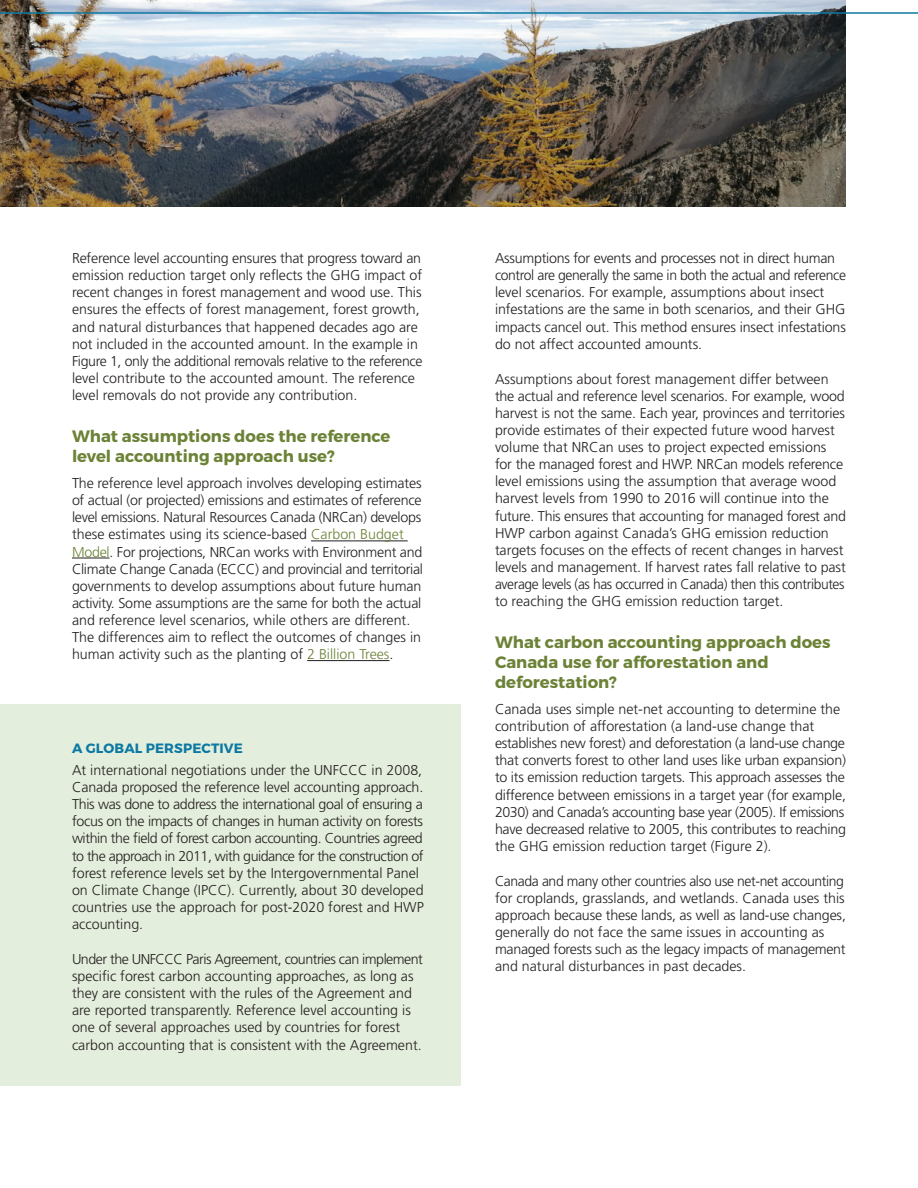
<style>
.page{position:relative;width:918px;height:1188px;background:#fff}
.page>*{position:absolute;margin:0;border:0;box-sizing:border-box;transform-origin:0 0}
.t1{font:700 16.5px/19.8px "Montserrat";color:#6c8337}
.t2{font:300 14.25px/17.1px "Frutiger";letter-spacing:-.005em;color:#231f20}
.t3{font:700 13.5px "Montserrat";letter-spacing:.01em;color:#0c79a3}
.s1{color:#6c8337}
</style>
<div class="page">
<img style="left:0;top:0;width:846px;height:207px">
<hr style="left:0;top:12px;width:918px;height:2px;background:#0c79a3">
<hr style="left:311px;top:541px;width:97px;height:1px;background:#231f20">
<hr style="left:72px;top:558px;width:38px;height:1px;background:#231f20">
<hr style="left:307px;top:660px;width:83px;height:1px;background:#231f20">
<div style="left:0;top:704px;width:461px;height:382px;background:#e4eedc"></div>
<p class="t2" style="left:72px;top:250px;width:352px">Reference level accounting ensures that progress toward an emission reduction target only reflects the GHG impact of recent changes in forest management and wood use. This ensures the effects of forest management, forest growth, and natural disturbances that happened decades ago are not included in the accounted amount. In the example in Figure 1, only the additional removals relative to the reference level contribute to the accounted amount. The reference level removals do not provide any contribution.</p>
<h3 class="t1" style="left:72px;top:427px;width:320px">What assumptions does the reference level accounting approach use?</h3>
<p class="t2" style="left:72px;top:475px;width:352px">The reference level approach involves developing estimates of actual (or projected) emissions and estimates of reference level emissions. Natural Resources Canada (NRCan) develops these estimates using its science-based <span class="s1">Carbon Budget Model</span>. For projections, NRCan works with Environment and Climate Change Canada (ECCC) and provincial and territorial governments to develop assumptions about future human activity. Some assumptions are the same for both the actual and reference level scenarios, while others are different.<br>The differences aim to reflect the outcomes of changes in human activity such as the planting of <span class="s1">2 Billion Trees</span>.</p>
<h4 class="t3" style="left:72px;top:740px;width:172px">A GLOBAL PERSPECTIVE</h4>
<p class="t2" style="left:72px;top:762px;width:353px">At international negotiations under the UNFCCC in 2008, Canada proposed the reference level accounting approach.<br>This was done to address the international goal of ensuring a focus on the impacts of changes in human activity on forests within the field of forest carbon accounting. Countries agreed to the approach in 2011, with guidance for the construction of forest reference levels set by the Intergovernmental Panel on Climate Change (IPCC). Currently, about 30 developed countries use the approach for post-2020 forest and HWP accounting.</p>
<p class="t2" style="left:72px;top:951px;width:353px">Under the UNFCCC Paris Agreement, countries can implement specific forest carbon accounting approaches, as long as they are consistent with the rules of the Agreement and are reported transparently. Reference level accounting is one of several approaches used by countries for forest carbon accounting that is consistent with the Agreement.</p>
<p class="t2" style="left:495px;top:250px;width:353px">Assumptions for events and processes not in direct human control are generally the same in both the actual and reference level scenarios. For example, assumptions about insect infestations are the same in both scenarios, and their GHG impacts cancel out. This method ensures insect infestations do not affect accounted amounts.</p>
<p class="t2" style="left:495px;top:370px;width:352px">Assumptions about forest management differ between the actual and reference level scenarios. For example, wood harvest is not the same. Each year, provinces and territories provide estimates of their expected future wood harvest volume that NRCan uses to project expected emissions for the managed forest and HWP. NRCan models reference level emissions using the assumption that average wood harvest levels from 1990 to 2016 will continue into the future. This ensures that accounting for managed forest and HWP carbon against Canada’s GHG emission reduction targets focuses on the effects of recent changes in harvest levels and management. If harvest rates fall relative to past average levels (as has occurred in Canada) then this contributes to reaching the GHG emission reduction target.</p>
<h3 class="t1" style="left:495px;top:633px;width:337px">What carbon accounting approach does<br>Canada use for afforestation and deforestation?</h3>
<p class="t2" style="left:495px;top:701px;width:353px">Canada uses simple net-net accounting to determine the contribution of afforestation (a land-use change that establishes new forest) and deforestation (a land-use change that converts forest to other land uses like urban expansion) to its emission reduction targets. This approach assesses the difference between emissions in a target year (for example, 2030) and Canada’s accounting base year (2005). If emissions have decreased relative to 2005, this contributes to reaching the GHG emission reduction target (Figure 2).</p>
<p class="t2" style="left:495px;top:872px;width:352px">Canada and many other countries also use net-net accounting for croplands, grasslands, and wetlands. Canada uses this approach because these lands, as well as land-use changes, generally do not face the same issues in accounting as managed forests such as the legacy impacts of management and natural disturbances in past decades.</p>
</div>
